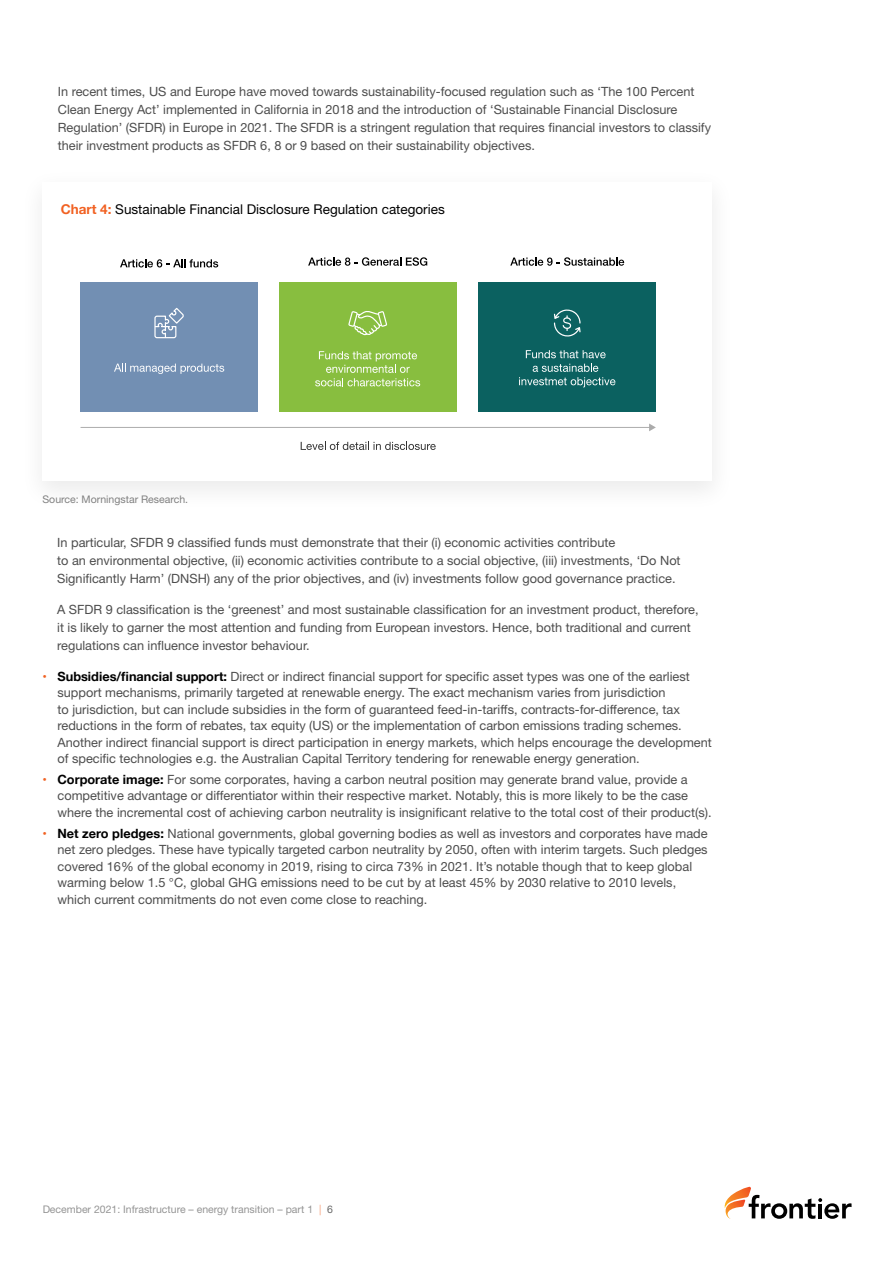
<style>
.page{position:relative;width:893px;height:1263px;background:#fff}
.page>*{position:absolute;margin:0;border:0;box-sizing:border-box;transform-origin:0 0}
.t1{font:13.5px "Helvetica Neue LT Std";color:#000}
.t2{font:12.75px/16.5px "Helvetica Neue LT Std";color:#4d4d4d}
.t3{font:10.5px "Helvetica Neue LT Std";color:#4d4d4d}
.t4{font:10.5px "Helvetica Neue LT Std";color:#808080}
.s1{font-family:"Helvetica Neue";font-weight:700;color:#f16122}
.s2{font-family:"Helvetica Neue";font-weight:700;color:#000}
.s3{color:#f16122}
.s4{color:#000}
</style>
<div class="page">
<svg style="left:724px;top:1187px;width:127px;height:32px"></svg>
<hr style="left:81px;top:427px;width:569px;height:1px;background:#000">
<svg style="left:649px;top:423px;width:7px;height:8px"></svg>
<svg style="left:301px;top:442px;width:135px;height:8px"></svg>
<svg style="left:120px;top:259px;width:98px;height:8px"></svg>
<svg style="left:308px;top:257px;width:119px;height:9px"></svg>
<svg style="left:510px;top:257px;width:114px;height:9px"></svg>
<div style="left:279px;top:282px;width:177px;height:129px;background:#88be3f"></div>
<div style="left:479px;top:282px;width:177px;height:129px;background:#0b6160"></div>
<div style="left:80px;top:282px;width:178px;height:129px;background:#728fb3"></div>
<svg style="left:114px;top:364px;width:110px;height:10px"></svg>
<svg style="left:526px;top:350px;width:80px;height:8px"></svg>
<svg style="left:519px;top:364px;width:96px;height:23px"></svg>
<svg style="left:315px;top:311px;width:105px;height:75px"></svg>
<svg style="left:554px;top:309px;width:27px;height:28px"></svg>
<svg style="left:154px;top:308px;width:30px;height:31px"></svg>
<p class="t2" style="left:58px;top:82px;width:655px;line-height:18px">In recent times, US and Europe have moved towards sustainability-focused regulation such as ‘The 100 Percent Clean Energy Act’ implemented in California in 2018 and the introduction of ‘Sustainable Financial Disclosure Regulation’ (SFDR) in Europe in 2021. The SFDR is a stringent regulation that requires financial investors to classify their investment products as SFDR 6, 8 or 9 based on their sustainability objectives.</p>
<p class="t1" style="left:61px;top:202px;width:386px"><span class="s1">Chart 4:</span> Sustainable Financial Disclosure Regulation categories</p>
<p class="t4" style="left:43px;top:493px;width:147px">Source: Morningstar Research.</p>
<p class="t2" style="left:57px;top:533px;width:625px;line-height:18px">In particular, SFDR 9 classified funds must demonstrate that their (i) economic activities contribute<br>to an environmental objective, (ii) economic activities contribute to a social objective, (iii) investments, ‘Do Not<br>Significantly Harm’ (DNSH) any of the prior objectives, and (iv) investments follow good governance practice.</p>
<p class="t2" style="left:57px;top:600px;width:643px;line-height:18px">A SFDR 9 classification is the ‘greenest’ and most sustainable classification for an investment product, therefore, it is likely to garner the most attention and funding from European investors. Hence, both traditional and current regulations can influence investor behaviour.</p>
<p class="t2" style="left:58px;top:667px;width:656px;text-indent:-15px"><span class="s1">•</span> <span class="s2">Subsidies/financial support:</span> Direct or indirect financial support for specific asset types was one of the earliest support mechanisms, primarily targeted at renewable energy. The exact mechanism varies from jurisdiction<br>to jurisdiction, but can include subsidies in the form of guaranteed feed-in-tariffs, contracts-for-difference, tax reductions in the form of rebates, tax equity (US) or the implementation of carbon emissions trading schemes.<br>Another indirect financial support is direct participation in energy markets, which helps encourage the development of specific technologies e.g. the Australian Capital Territory tendering for renewable energy generation.</p>
<p class="t2" style="left:58px;top:771px;width:656px;text-indent:-15px"><span class="s1">•</span> <span class="s2">Corporate image:</span> For some corporates, having a carbon neutral position may generate brand value, provide a competitive advantage or differentiator within their respective market. Notably, this is more likely to be the case where the incremental cost of achieving carbon neutrality is insignificant relative to the total cost of their product(s).</p>
<p class="t2" style="left:58px;top:824px;width:652px;text-indent:-15px"><span class="s1">•</span> <span class="s2">Net zero pledges:</span> National governments, global governing bodies as well as investors and corporates have made net zero pledges. These have typically targeted carbon neutrality by 2050, often with interim targets. Such pledges covered 16% of the global economy in 2019, rising to circa 73% in 2021. It’s notable though that to keep global warming below 1.5 °C, global GHG emissions need to be cut by at least 45% by 2030 relative to 2010 levels, which current commitments do not even come close to reaching.</p>
<p class="t3" style="left:43px;top:1203px;width:292px">December 2021: Infrastructure – energy transition – part 1 <span class="s3">|</span> <span class="s4">6</span></p>
</div>
